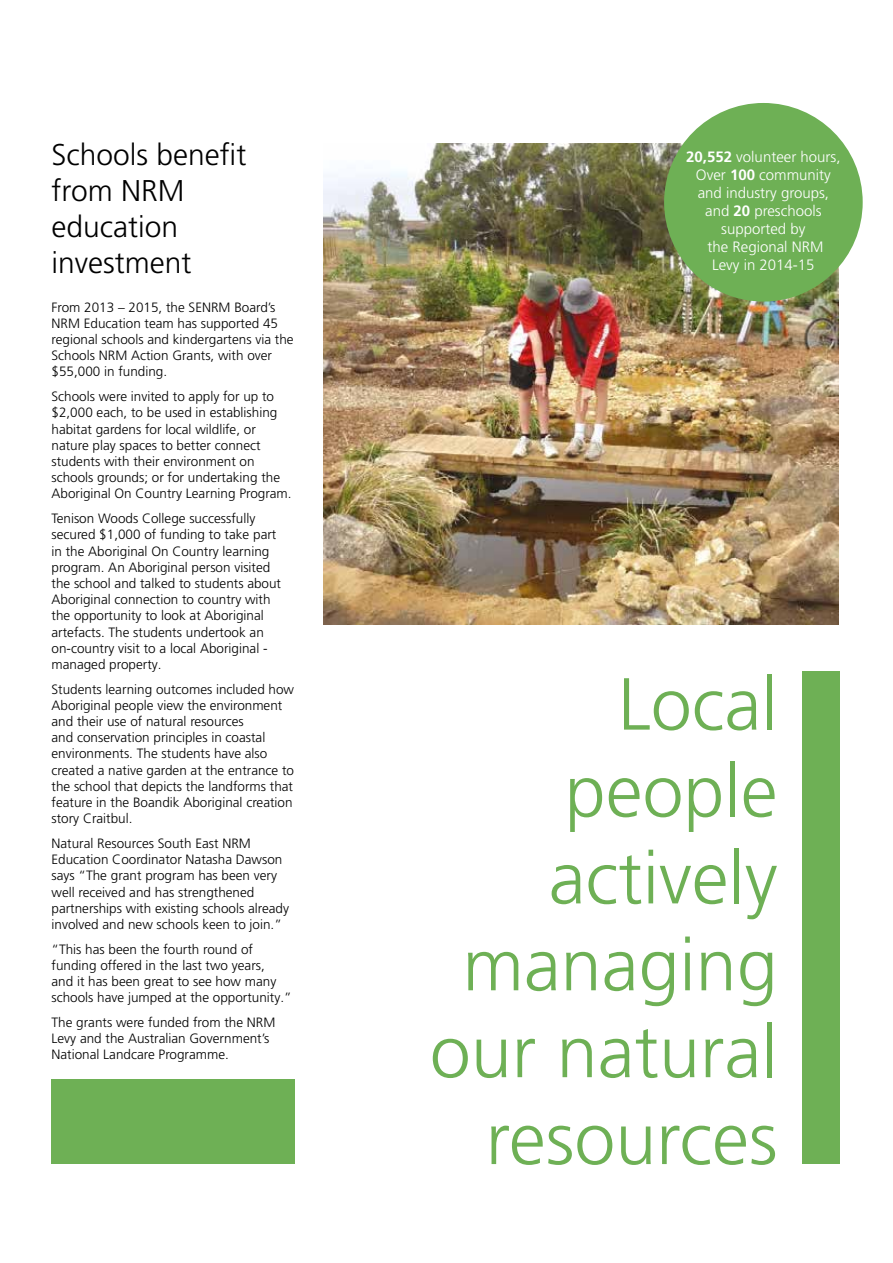
<style>
.page{position:relative;width:893px;height:1263px;background:#fff}
.page>*{position:absolute;margin:0;border:0;box-sizing:border-box;transform-origin:0 0}
.t1{font:300 73.65px/86.8px "Frutiger LT Pro";color:#6eb055;text-align:right}
.t2{font:300 30px/36px "Frutiger LT Pro";color:#000}
.t3{font:300 15px/18px "Frutiger LT Pro";color:#fff;text-align:center}
.t4{font:300 13.5px/16.2px "Frutiger LT Pro";color:#000}
.s1{font-weight:700}
</style>
<div class="page">
<div style="left:802px;top:672px;width:37px;height:492px;background:#6eb055"></div>
<div style="left:52px;top:1079px;width:243px;height:85px;background:#6eb055"></div>
<img style="left:323px;top:144px;width:515px;height:480px">
<div style="left:664px;top:103px;width:199px;height:199px;background:#6eb055;border-radius:50%"></div>
<h2 class="t2" style="left:52px;top:137px;width:197px">Schools benefit from NRM education investment</h2>
<p class="t3" style="left:686px;top:148px;width:156px"><span class="s1">20,552</span> volunteer hours,<br>Over <span class="s1">100</span> community and industry groups, and <span class="s1">20</span> preschools supported by<br>the Regional NRM<br>Levy in 2014-15</p>
<p class="t4" style="left:52px;top:299px;width:244px">From 2013 – 2015, the SENRM Board’s NRM Education team has supported 45 regional schools and kindergartens via the Schools NRM Action Grants, with over $55,000 in funding.</p>
<p class="t4" style="left:52px;top:388px;width:242px">Schools were invited to apply for up to $2,000 each, to be used in establishing habitat gardens for local wildlife, or nature play spaces to better connect students with their environment on schools grounds; or for undertaking the Aboriginal On Country Learning Program.</p>
<p class="t4" style="left:52px;top:510px;width:231px">Tenison Woods College successfully secured $1,000 of funding to take part in the Aboriginal On Country learning program. An Aboriginal person visited the school and talked to students about Aboriginal connection to country with the opportunity to look at Aboriginal artefacts. The students undertook an on-country visit to a local Aboriginal - managed property.</p>
<p class="t4" style="left:52px;top:681px;width:244px">Students learning outcomes included how Aboriginal people view the environment and their use of natural resources<br>and conservation principles in coastal environments. The students have also created a native garden at the entrance to the school that depicts the landforms that feature in the Boandik Aboriginal creation story Craitbul.</p>
<p class="t4" style="left:52px;top:835px;width:239px">Natural Resources South East NRM Education Coordinator Natasha Dawson says “The grant program has been very well received and has strengthened partnerships with existing schools already involved and new schools keen to join.”</p>
<p class="t4" style="left:52px;top:941px;width:242px">“This has been the fourth round of funding offered in the last two years,<br>and it has been great to see how many schools have jumped at the opportunity.”</p>
<p class="t4" style="left:52px;top:1014px;width:225px">The grants were funded from the NRM<br>Levy and the Australian Government’s<br>National Landcare Programme.</p>
<h1 class="t1" style="left:430px;top:661px;width:349px">Local people actively managing our natural resources</h1>
</div>
